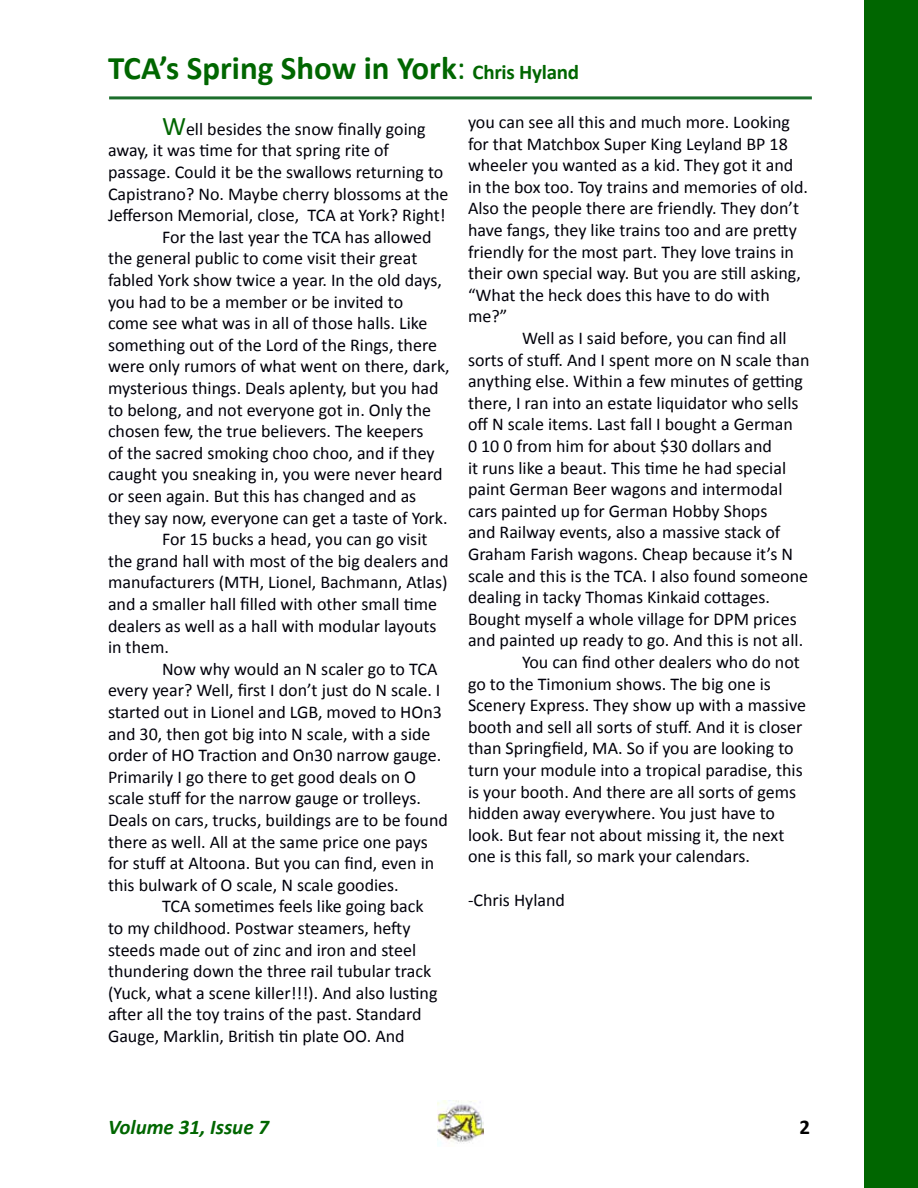
<style>
.page{position:relative;width:918px;height:1188px;background:#fff}
.page>*{position:absolute;margin:0;border:0;box-sizing:border-box;transform-origin:0 0}
.t1{font:700 33px "Calibri";color:#060}
.t2{font:italic 700 21px "Calibri";color:#060}
.t3{font:700 21px "Calibri";color:#000}
.t4{font:18px/21.6px "Calibri";color:#00000a}
.s1{font-weight:400}
.s2{font-size:21px}
.s3{font-size:27px;color:#060}
</style>
<div class="page">
<div style="left:864px;top:0;width:54px;height:1188px;background:#060"></div>
<img style="left:438px;top:1101px;width:45px;height:44px">
<hr style="left:109px;top:96px;width:703px;height:3px;background:#1c6e2b">
<h1 class="t1" style="left:108px;top:47px;width:473px">TCA’s Spring Show in York<span class="s1">:</span> <span class="s2">Chris Hyland</span></h1>
<p class="t4" style="left:162px;top:118px;width:265px"><span class="s3">W</span>ell besides the snow finally going</p>
<p class="t4" style="left:108px;top:140px;width:283px">away, it was time for that spring rite of</p>
<p class="t4" style="left:108px;top:161px;width:337px">passage. Could it be the swallows returning to</p>
<p class="t4" style="left:108px;top:183px;width:342px">Capistrano? No. Maybe cherry blossoms at the</p>
<p class="t4" style="left:108px;top:204px;width:339px">Jefferson Memorial, close, TCA at York? Right!</p>
<p class="t4" style="left:162px;top:226px;width:271px">For the last year the TCA has allowed</p>
<p class="t4" style="left:108px;top:248px;width:311px">the general public to come visit their great</p>
<p class="t4" style="left:108px;top:269px;width:336px">fabled York show twice a year. In the old days,</p>
<p class="t4" style="left:108px;top:291px;width:297px">you had to be a member or be invited to</p>
<p class="t4" style="left:108px;top:312px;width:321px">come see what was in all of those halls. Like</p>
<p class="t4" style="left:108px;top:334px;width:331px">something out of the Lord of the Rings, there</p>
<p class="t4" style="left:108px;top:356px;width:343px">were only rumors of what went on there, dark,</p>
<p class="t4" style="left:108px;top:377px;width:332px">mysterious things. Deals aplenty, but you had</p>
<p class="t4" style="left:108px;top:399px;width:325px">to belong, and not everyone got in. Only the</p>
<p class="t4" style="left:108px;top:420px;width:317px">chosen few, the true believers. The keepers</p>
<p class="t4" style="left:108px;top:442px;width:328px">of the sacred smoking choo choo, and if they</p>
<p class="t4" style="left:108px;top:464px;width:336px">caught you sneaking in, you were never heard</p>
<p class="t4" style="left:108px;top:485px;width:310px">or seen again. But this has changed and as</p>
<p class="t4" style="left:108px;top:507px;width:341px">they say now, everyone can get a taste of York.</p>
<p class="t4" style="left:162px;top:528px;width:267px">For 15 bucks a head, you can go visit</p>
<p class="t4" style="left:108px;top:550px;width:342px">the grand hall with most of the big dealers and</p>
<p class="t4" style="left:108px;top:572px;width:341px">manufacturers (MTH, Lionel, Bachmann, Atlas)</p>
<p class="t4" style="left:108px;top:593px;width:331px">and a smaller hall filled with other small time</p>
<p class="t4" style="left:108px;top:615px;width:330px">dealers as well as a hall with modular layouts</p>
<p class="t4" style="left:108px;top:636px;width:63px">in them.</p>
<p class="t4" style="left:162px;top:658px;width:277px">Now why would an N scaler go to TCA</p>
<p class="t4" style="left:108px;top:680px;width:334px">every year? Well, first I don’t just do N scale. I</p>
<p class="t4" style="left:108px;top:701px;width:335px">started out in Lionel and LGB, moved to HOn3</p>
<p class="t4" style="left:108px;top:723px;width:324px">and 30, then got big into N scale, with a side</p>
<p class="t4" style="left:108px;top:744px;width:335px">order of HO Traction and On30 narrow gauge.</p>
<p class="t4" style="left:108px;top:766px;width:310px">Primarily I go there to get good deals on O</p>
<p class="t4" style="left:108px;top:788px;width:314px">scale stuff for the narrow gauge or trolleys.</p>
<p class="t4" style="left:108px;top:809px;width:341px">Deals on cars, trucks, buildings are to be found</p>
<p class="t4" style="left:108px;top:831px;width:321px">there as well. All at the same price one pays</p>
<p class="t4" style="left:108px;top:852px;width:328px">for stuff at Altoona. But you can find, even in</p>
<p class="t4" style="left:108px;top:874px;width:292px">this bulwark of O scale, N scale goodies.</p>
<p class="t4" style="left:162px;top:896px;width:263px">TCA sometimes feels like going back</p>
<p class="t4" style="left:108px;top:917px;width:304px">to my childhood. Postwar steamers, hefty</p>
<p class="t4" style="left:108px;top:939px;width:310px">steeds made out of zinc and iron and steel</p>
<p class="t4" style="left:108px;top:960px;width:325px">thundering down the three rail tubular track</p>
<p class="t4" style="left:108px;top:982px;width:331px">(Yuck, what a scene killer!!!). And also lusting</p>
<p class="t4" style="left:108px;top:1004px;width:315px">after all the toy trains of the past. Standard</p>
<p class="t4" style="left:108px;top:1025px;width:298px">Gauge, Marklin, British tin plate OO. And</p>
<p class="t4" style="left:468px;top:111px;width:342px">you can see all this and much more. Looking for that Matchbox Super King Leyland BP 18 wheeler you wanted as a kid. They got it and in the box too. Toy trains and memories of old.<br>Also the people there are friendly. They don’t have fangs, they like trains too and are pretty friendly for the most part. They love trains in their own special way. But you are still asking, “What the heck does this have to do with me?”</p>
<p class="t4" style="left:522px;top:327px;width:266px">Well as I said before, you can find all</p>
<p class="t4" style="left:468px;top:349px;width:343px">sorts of stuff. And I spent more on N scale than</p>
<p class="t4" style="left:468px;top:370px;width:337px">anything else. Within a few minutes of getting</p>
<p class="t4" style="left:468px;top:392px;width:332px">there, I ran into an estate liquidator who sells</p>
<p class="t4" style="left:468px;top:414px;width:326px">off N scale items. Last fall I bought a German</p>
<p class="t4" style="left:468px;top:435px;width:306px">0 10 0 from him for about $30 dollars and</p>
<p class="t4" style="left:468px;top:457px;width:320px">it runs like a beaut. This time he had special</p>
<p class="t4" style="left:468px;top:478px;width:316px">paint German Beer wagons and intermodal</p>
<p class="t4" style="left:468px;top:500px;width:301px">cars painted up for German Hobby Shops</p>
<p class="t4" style="left:468px;top:522px;width:314px">and Railway events, also a massive stack of</p>
<p class="t4" style="left:468px;top:543px;width:327px">Graham Farish wagons. Cheap because it’s N</p>
<p class="t4" style="left:468px;top:565px;width:342px">scale and this is the TCA. I also found someone</p>
<p class="t4" style="left:468px;top:586px;width:303px">dealing in tacky Thomas Kinkaid cottages.</p>
<p class="t4" style="left:468px;top:608px;width:330px">Bought myself a whole village for DPM prices</p>
<p class="t4" style="left:468px;top:630px;width:337px">and painted up ready to go. And this is not all.</p>
<p class="t4" style="left:522px;top:651px;width:279px">You can find other dealers who do not</p>
<p class="t4" style="left:468px;top:673px;width:304px">go to the Timonium shows. The big one is</p>
<p class="t4" style="left:468px;top:694px;width:340px">Scenery Express. They show up with a massive</p>
<p class="t4" style="left:468px;top:716px;width:336px">booth and sell all sorts of stuff. And it is closer</p>
<p class="t4" style="left:468px;top:738px;width:327px">than Springfield, MA. So if you are looking to</p>
<p class="t4" style="left:468px;top:759px;width:336px">turn your module into a tropical paradise, this</p>
<p class="t4" style="left:468px;top:781px;width:330px">is your booth. And there are all sorts of gems</p>
<p class="t4" style="left:468px;top:802px;width:309px">hidden away everywhere. You just have to</p>
<p class="t4" style="left:468px;top:824px;width:318px">look. But fear not about missing it, the next</p>
<p class="t4" style="left:468px;top:846px;width:284px">one is this fall, so mark your calendars.</p>
<p class="t4" style="left:468px;top:889px;width:99px">-Chris Hyland</p>
<p class="t2" style="left:108px;top:1114px;width:163px">Volume 31, Issue 7</p>
<p class="t3" style="left:799px;top:1114px;width:12px">2</p>
</div>
